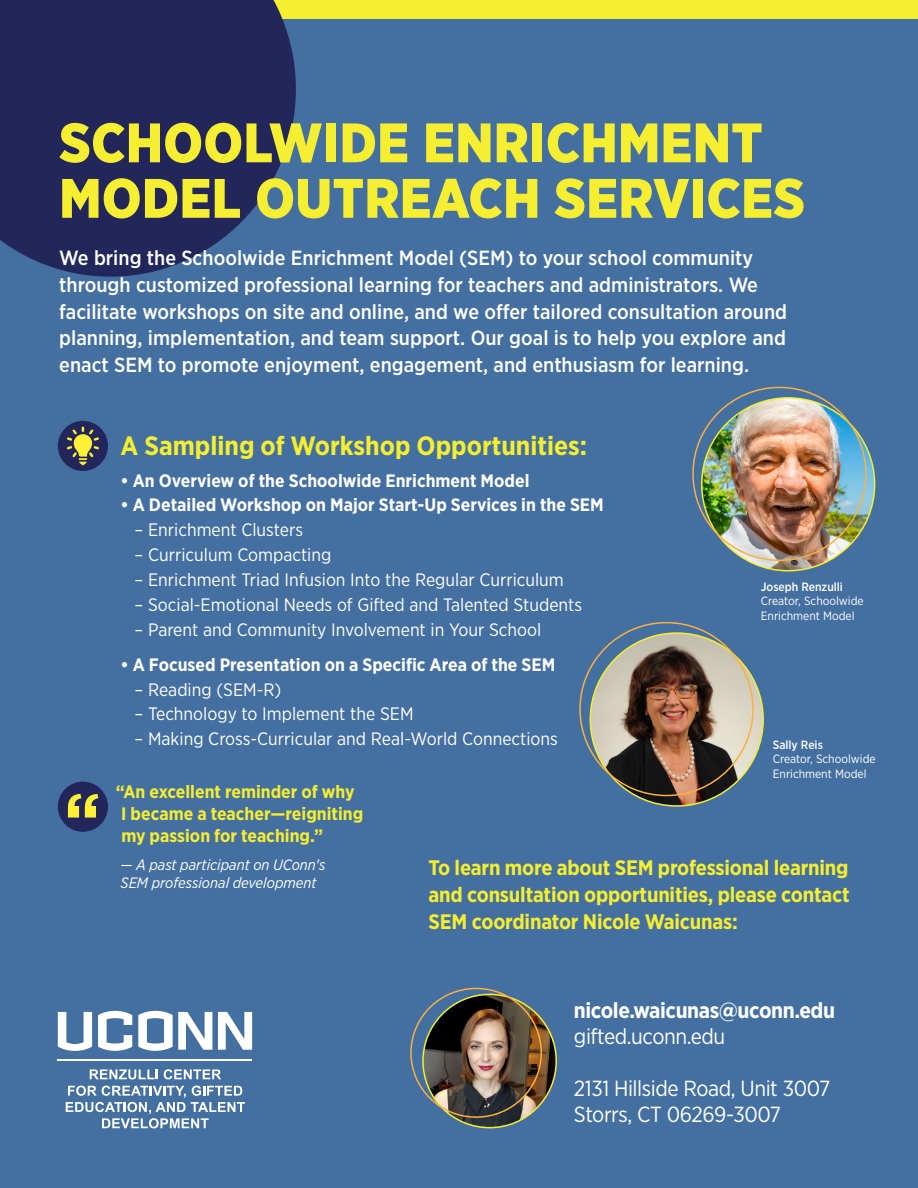
<style>
.page{position:relative;width:918px;height:1188px;background:#446fa1}
.page>*{position:absolute;margin:0;border:0;box-sizing:border-box;transform-origin:0 0}
.t1{font:900 55.5px/55.5px "Gotham Narrow";letter-spacing:.01em;color:#f5ee31}
.t2{font:700 26.55px "Gotham Narrow";color:#f5ee31}
.t3{font:21.9px "Gotham Narrow";letter-spacing:-.02em;color:#fff}
.t4{font:700 21.9px "Gotham Narrow";letter-spacing:-.02em;color:#fff}
.t5{font:700 21px/27px "Gotham Narrow";letter-spacing:-.01em;color:#f5ee31;text-align:justify}
.t6{font:500 20.55px/26.8px "Gotham Narrow";color:#fff}
.t7{font:18px "Gotham Narrow";color:#fff}
.t8{font:700 18px "Gotham Narrow";color:#fff}
.t9{font:700 18px/21.6px "Gotham Narrow";color:#f5ee31}
.t10{font:italic 15px/18px "Gotham Narrow";color:#fff}
.t11{font:12px/14.4px "Gotham Narrow";color:#fff}
.t12{font:500 12px "Gotham Narrow";color:#fff}
</style>
<div class="page">
<svg style="left:90px;top:1069px;width:68px;height:10px"></svg>
<svg style="left:164px;top:1069px;width:57px;height:10px"></svg>
<svg style="left:66px;top:1086px;width:179px;height:42px"></svg>
<svg style="left:58px;top:1012px;width:34px;height:39px"></svg>
<svg style="left:98px;top:1011px;width:34px;height:40px"></svg>
<svg style="left:138px;top:1011px;width:74px;height:40px"></svg>
<svg style="left:218px;top:1012px;width:34px;height:38px"></svg>
<hr style="left:58px;top:1059px;width:194px;height:2px;background:#fff">
<img style="left:423px;top:994px;width:133px;height:134px;border-radius:67px">
<div style="left:58px;top:421px;width:50px;height:50px;background:#22265b;border-radius:50%"></div>
<svg style="left:67px;top:427px;width:32px;height:38px"></svg>
<div style="left:0;top:0;width:918px;height:19px;background:#f5ee31"></div>
<div style="left:58px;top:782px;width:50px;height:50px;background:#22265b;border-radius:50%"></div>
<svg style="left:68px;top:794px;width:30px;height:24px"></svg>
<svg style="left:0;top:0;width:296px;height:277px;background:#262e62"></svg>
<img style="left:590px;top:633px;width:173px;height:173px;border-radius:86px">
<img style="left:702px;top:398px;width:173px;height:173px;border-radius:86px">
<p class="t1" style="left:59px;top:114px;width:747px">SCHOOLWIDE ENRICHMENT<br>MODEL OUTREACH SERVICES</p>
<p class="t6" style="left:59px;top:244px;width:729px">We bring the Schoolwide Enrichment Model (SEM) to your school community through customized professional learning for teachers and administrators. We facilitate workshops on site and online, and we offer tailored consultation around planning, implementation, and team support. Our goal is to help you explore and enact SEM to promote enjoyment, engagement, and enthusiasm for learning.</p>
<p class="t2" style="left:121px;top:428px;width:468px">A Sampling of Workshop Opportunities:</p>
<p class="t8" style="left:121px;top:469px;width:410px">• An Overview of the Schoolwide Enrichment Model</p>
<p class="t8" style="left:121px;top:494px;width:485px">• A Detailed Workshop on Major Start-Up Services in the SEM</p>
<p class="t7" style="left:135px;top:519px;width:170px">– Enrichment Clusters</p>
<p class="t7" style="left:135px;top:544px;width:198px">– Curriculum Compacting</p>
<p class="t7" style="left:135px;top:568px;width:431px">– Enrichment Triad Infusion Into the Regular Curriculum</p>
<p class="t7" style="left:135px;top:593px;width:449px">– Social-Emotional Needs of Gifted and Talented Students</p>
<p class="t7" style="left:135px;top:618px;width:408px">– Parent and Community Involvement in Your School</p>
<p class="t8" style="left:121px;top:653px;width:436px">• A Focused Presentation on a Specific Area of the SEM</p>
<p class="t7" style="left:135px;top:678px;width:148px">– Reading (SEM-R)</p>
<p class="t7" style="left:135px;top:703px;width:281px">– Technology to Implement the SEM</p>
<p class="t7" style="left:135px;top:728px;width:425px">– Making Cross-Curricular and Real-World Connections</p>
<p class="t9" style="left:121px;top:781px;width:244px;text-indent:-5px">“An excellent reminder of why<br>I became a teacher—reigniting my passion for teaching.”</p>
<p class="t10" style="left:121px;top:855px;width:206px">— A past participant on UConn's<br>SEM professional development</p>
<p class="t12" style="left:761px;top:579px;width:84px">Joseph Renzulli</p>
<p class="t11" style="left:761px;top:594px;width:104px">Creator, Schoolwide<br>Enrichment Model</p>
<p class="t12" style="left:773px;top:737px;width:52px">Sally Reis</p>
<p class="t11" style="left:773px;top:752px;width:104px">Creator, Schoolwide<br>Enrichment Model</p>
<p class="t5" style="left:429px;top:853px;width:423px">To learn more about SEM professional learning and consultation opportunities, please contact SEM coordinator Nicole Waicunas:</p>
<p class="t4" style="left:574px;top:997px;width:263px">nicole.waicunas@uconn.edu</p>
<p class="t3" style="left:574px;top:1023px;width:153px">gifted.uconn.edu</p>
<p class="t3" style="left:574px;top:1075px;width:258px">2131 Hillside Road, Unit 3007</p>
<p class="t3" style="left:574px;top:1100px;width:209px">Storrs, CT 06269-3007</p>
</div>
